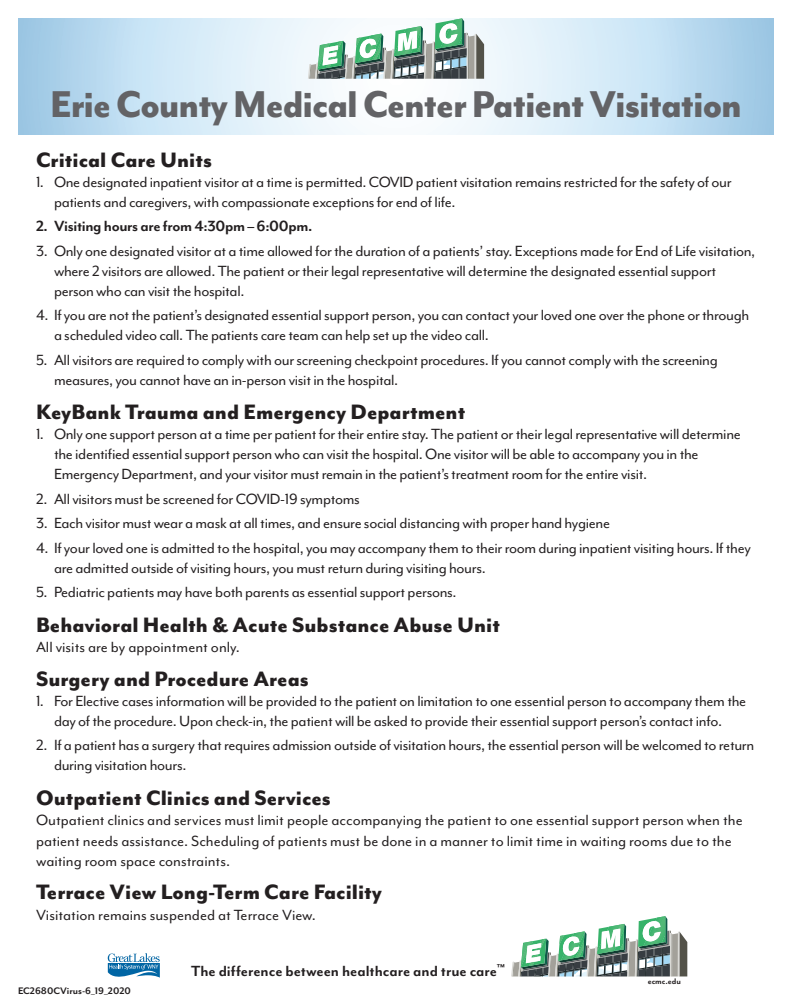
<style>
.page{position:relative;width:792px;height:1008px;background:#fff}
.page>*{position:absolute;margin:0;border:0;box-sizing:border-box;transform-origin:0 0}
.t1{font:800 43px "Mr Eaves Mod OT";letter-spacing:-.025em;color:#636366;scale:.96 1}
.t2{font:800 24px "Mr Eaves Mod OT";color:#231f20}
.t3{font:17px/20px "Mr Eaves Mod OT";letter-spacing:-.02em;color:#231f20}
.t4{font:17px/20.4px "Mr Eaves Mod OT";color:#231f20}
.t5{font:700 17px "Mr Eaves Mod OT";letter-spacing:-.02em;color:#231f20}
.t6{font:700 16.9px "Mr Eaves Mod OT";color:#231f20}
.t7{font:700 10.9px "Mr Eaves Mod OT";color:#231f20}
.t8{font:700 9.3px "Mr Eaves Mod OT";color:#231f20}
</style>
<div class="page">
<svg style="left:18px;top:18px;width:756px;height:116px"></svg>
<svg style="left:308px;top:18px;width:176px;height:61px"></svg>
<svg style="left:511px;top:916px;width:176px;height:61px"></svg>
<svg style="left:108px;top:953px;width:52px;height:25px"></svg>
<h1 class="t1" style="left:50px;top:79px;width:722px">Erie County Medical Center Patient Visitation</h1>
<h2 class="t2" style="left:36px;top:145px;width:178px">Critical Care Units</h2>
<p class="t3" style="left:54px;top:171px;width:679px;text-indent:-18px">1. One designated inpatient visitor at a time is permitted. COVID patient visitation remains restricted for the safety of our patients and caregivers, with compassionate exceptions for end of life.</p>
<p class="t5" style="left:36px;top:216px;width:278px">2. Visiting hours are from 4:30pm – 6:00pm.</p>
<p class="t3" style="left:54px;top:240px;width:703px;text-indent:-18px">3. Only one designated visitor at a time allowed for the duration of a patients’ stay. Exceptions made for End of Life visitation, where 2 visitors are allowed. The patient or their legal representative will determine the designated essential support person who can visit the hospital.</p>
<p class="t3" style="left:54px;top:305px;width:697px;text-indent:-18px">4. If you are not the patient’s designated essential support person, you can contact your loved one over the phone or through a scheduled video call. The patients care team can help set up the video call.</p>
<p class="t3" style="left:54px;top:349px;width:665px;text-indent:-18px">5. All visitors are required to comply with our screening checkpoint procedures. If you cannot comply with the screening measures, you cannot have an in-person visit in the hospital.</p>
<h2 class="t2" style="left:36px;top:398px;width:431px">KeyBank Trauma and Emergency Department</h2>
<p class="t3" style="left:54px;top:424px;width:688px;text-indent:-18px">1. Only one support person at a time per patient for their entire stay. The patient or their legal representative will determine the identified essential support person who can visit the hospital. One visitor will be able to accompany you in the<br>Emergency Department, and your visitor must remain in the patient’s treatment room for the entire visit.</p>
<p class="t3" style="left:36px;top:489px;width:325px">2. All visitors must be screened for COVID-19 symptoms</p>
<p class="t3" style="left:36px;top:513px;width:576px">3. Each visitor must wear a mask at all times, and ensure social distancing with proper hand hygiene</p>
<p class="t3" style="left:54px;top:538px;width:698px;text-indent:-18px">4. If your loved one is admitted to the hospital, you may accompany them to their room during inpatient visiting hours. If they are admitted outside of visiting hours, you must return during visiting hours.</p>
<p class="t3" style="left:36px;top:582px;width:422px">5. Pediatric patients may have both parents as essential support persons.</p>
<h2 class="t2" style="left:36px;top:611px;width:466px">Behavioral Health &amp; Acute Substance Abuse Unit</h2>
<p class="t4" style="left:36px;top:637px;width:205px">All visits are by appointment only.</p>
<h2 class="t2" style="left:36px;top:665px;width:274px">Surgery and Procedure Areas</h2>
<p class="t3" style="left:36px;top:691px;width:712px;text-align:center">1. For Elective cases information will be provided to the patient on limitation to one essential person to accompany them the day of the procedure. Upon check-in, the patient will be asked to provide their essential support person’s contact info.</p>
<p class="t3" style="left:54px;top:735px;width:702px;text-indent:-18px">2. If a patient has a surgery that requires admission outside of visitation hours, the essential person will be welcomed to return during visitation hours.</p>
<h2 class="t2" style="left:36px;top:784px;width:296px">Outpatient Clinics and Services</h2>
<p class="t4" style="left:36px;top:810px;width:708px">Outpatient clinics and services must limit people accompanying the patient to one essential support person when the patient needs assistance. Scheduling of patients must be done in a manner to limit time in waiting rooms due to the waiting room space constraints.</p>
<h2 class="t2" style="left:36px;top:878px;width:348px">Terrace View Long-Term Care Facility</h2>
<p class="t4" style="left:36px;top:904px;width:281px">Visitation remains suspended at Terrace View.</p>
<p class="t7" style="left:18px;top:985px;width:114px">EC2680CVirus-6_19_2020</p>
<p class="t6" style="left:191px;top:961px;width:316px">The difference between healthcare and true care<sup>™</sup></p>
<p class="t8" style="left:648px;top:976px;width:35px">ecmc.edu</p>
</div>
